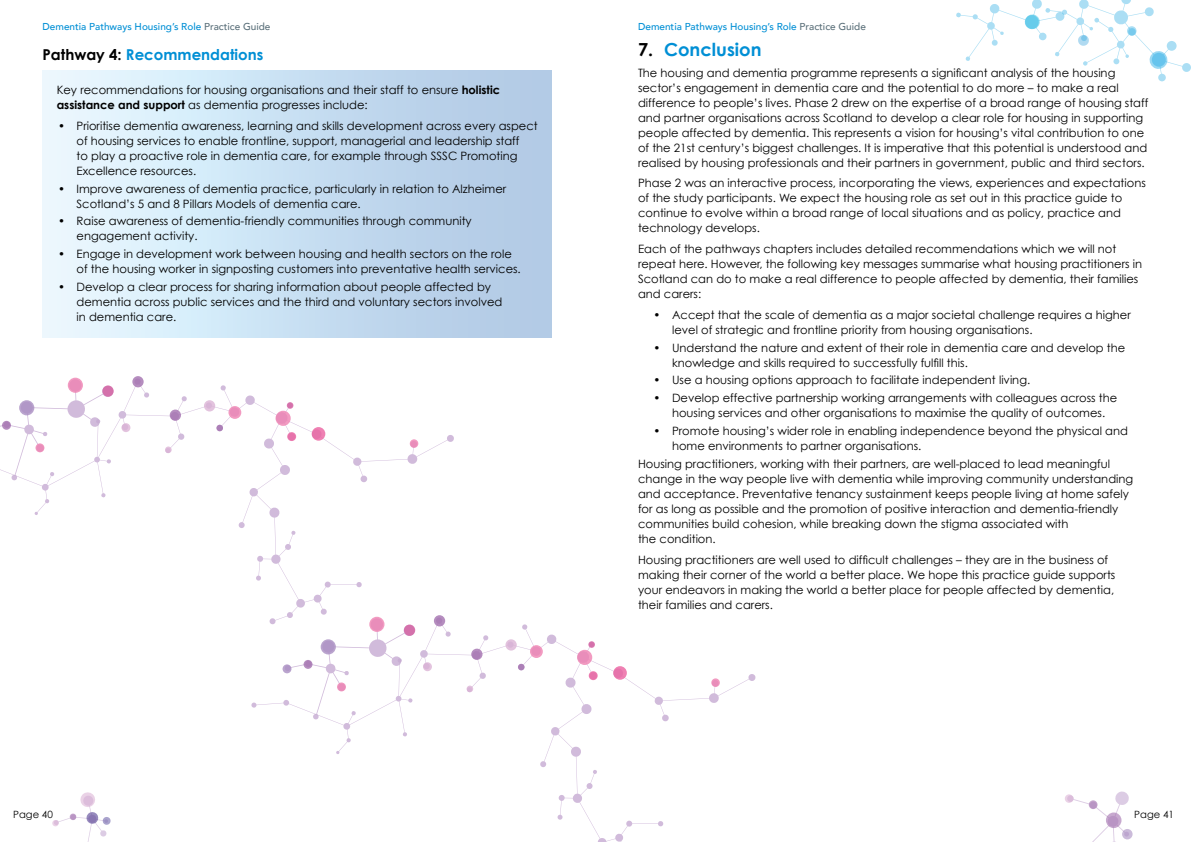
<style>
.page{position:relative;width:1191px;height:842px;background:#fff}
.page>*{position:absolute;margin:0;border:0;box-sizing:border-box;transform-origin:0 0}
.t1{font:700 18px "Century Gothic";color:#008fd5}
.t2{font:700 15px "Century Gothic";color:#008fd5}
.t3{font:11.5px/15px "Century Gothic";color:#000}
.t4{font:500 10px "Avenir";color:#008fd5}
.t5{font:10px "Century Gothic";color:#000}
.s1{color:#5b707a}
.s2{color:#000}
.s3{font-weight:700}
</style>
<div class="page">
<svg style="left:1072px;top:791px;width:57px;height:51px"></svg>
<svg style="left:1106px;top:812px;width:15px;height:16px"></svg>
<svg style="left:1088px;top:800px;width:9px;height:9px"></svg>
<svg style="left:1122px;top:829px;width:10px;height:10px"></svg>
<svg style="left:1064px;top:794px;width:9px;height:9px"></svg>
<svg style="left:52px;top:792px;width:59px;height:50px"></svg>
<div style="left:43px;top:71px;width:508px;height:266px;background:linear-gradient(to right,#eafaff,#acc7e4)"></div>
<svg style="left:251px;top:624px;width:505px;height:218px"></svg>
<svg style="left:321px;top:639px;width:15px;height:15px"></svg>
<svg style="left:577px;top:650px;width:15px;height:15px"></svg>
<svg style="left:369px;top:617px;width:15px;height:15px"></svg>
<svg style="left:471px;top:649px;width:11px;height:11px"></svg>
<div style="left:404px;top:624px;width:11px;height:12px;background:#d471ab;border-radius:50%"></div>
<svg style="left:505px;top:639px;width:12px;height:12px"></svg>
<svg style="left:613px;top:666px;width:14px;height:14px"></svg>
<svg style="left:518px;top:664px;width:6px;height:6px"></svg>
<div style="left:466px;top:686px;width:7px;height:6px;background:#dcb4d6;border-radius:50%"></div>
<svg style="left:588px;top:641px;width:7px;height:7px"></svg>
<svg style="left:303px;top:660px;width:9px;height:9px"></svg>
<svg style="left:337px;top:682px;width:9px;height:9px"></svg>
<svg style="left:282px;top:664px;width:9px;height:9px"></svg>
<div style="left:423px;top:662px;width:9px;height:9px;background:#dcb4d6;border-radius:50%"></div>
<div style="left:589px;top:671px;width:8px;height:9px;background:#e673ab;border-radius:50%"></div>
<svg style="left:530px;top:645px;width:13px;height:13px"></svg>
<div style="left:434px;top:615px;width:11px;height:11px;background:#b58dbf;border-radius:50%"></div>
<svg style="left:711px;top:678px;width:9px;height:9px"></svg>
<svg style="left:0;top:378px;width:454px;height:247px"></svg>
<svg style="left:19px;top:400px;width:15px;height:15px"></svg>
<svg style="left:275px;top:411px;width:16px;height:15px"></svg>
<svg style="left:68px;top:378px;width:15px;height:15px"></svg>
<svg style="left:170px;top:410px;width:11px;height:11px"></svg>
<svg style="left:102px;top:385px;width:12px;height:12px"></svg>
<div style="left:204px;top:400px;width:11px;height:11px;background:#e1c0dc;border-radius:50%"></div>
<div style="left:312px;top:427px;width:13px;height:14px;background:#e877ad;border-radius:50%"></div>
<div style="left:216px;top:425px;width:7px;height:6px;background:#ac7fb7;border-radius:50%"></div>
<svg style="left:165px;top:446px;width:7px;height:7px"></svg>
<div style="left:287px;top:402px;width:6px;height:7px;background:#d471ab;border-radius:50%"></div>
<svg style="left:2px;top:421px;width:9px;height:9px"></svg>
<svg style="left:35px;top:443px;width:9px;height:9px"></svg>
<div style="left:121px;top:423px;width:9px;height:9px;background:#dcb4d6;border-radius:50%"></div>
<svg style="left:287px;top:432px;width:9px;height:9px"></svg>
<svg style="left:228px;top:406px;width:13px;height:13px"></svg>
<svg style="left:132px;top:376px;width:12px;height:11px"></svg>
<svg style="left:410px;top:439px;width:8px;height:9px"></svg>
<svg style="left:956px;top:0;width:235px;height:81px"></svg>
<p class="t4" style="left:43px;top:18px;width:229px">Dementia Pathways Housing’s Role <span class="s1">Practice Guide</span></p>
<p class="t4" style="left:638px;top:18px;width:229px">Dementia Pathways Housing’s Role <span class="s1">Practice Guide</span></p>
<h2 class="t2" style="left:43px;top:45px;width:222px"><span class="s2">Pathway 4:</span> Recommendations</h2>
<p class="t3" style="left:57px;top:82px;width:445px">Key recommendations for housing organisations and their staff to ensure <span class="s3">holistic assistance and support</span> as dementia progresses include:</p>
<p class="t3" style="left:77px;top:118px;width:462px;text-indent:-18px">• Prioritise dementia awareness, learning and skills development across every aspect of housing services to enable frontline, support, managerial and leadership staff<br>to play a proactive role in dementia care, for example through SSSC Promoting Excellence resources.</p>
<p class="t3" style="left:77px;top:181px;width:431px;text-indent:-18px">• Improve awareness of dementia practice, particularly in relation to Alzheimer<br>Scotland’s 5 and 8 Pillars Models of dementia care.</p>
<p class="t3" style="left:77px;top:214px;width:397px;text-indent:-18px">• Raise awareness of dementia-friendly communities through community engagement activity.</p>
<p class="t3" style="left:77px;top:246px;width:446px;text-indent:-18px">• Engage in development work between housing and health sectors on the role of the housing worker in signposting customers into preventative health services.</p>
<p class="t3" style="left:77px;top:279px;width:427px;text-indent:-18px">• Develop a clear process for sharing information about people affected by dementia across public services and the third and voluntary sectors involved in dementia care.</p>
<h1 class="t1" style="left:638px;top:38px;width:125px"><span class="s2">7.</span> Conclusion</h1>
<p class="t3" style="left:638px;top:65px;width:512px">The housing and dementia programme represents a significant analysis of the housing sector’s engagement in dementia care and the potential to do more – to make a real difference to people’s lives. Phase 2 drew on the expertise of a broad range of housing staff and partner organisations across Scotland to develop a clear role for housing in supporting people affected by dementia. This represents a vision for housing’s vital contribution to one of the 21st century’s biggest challenges. It is imperative that this potential is understood and realised by housing professionals and their partners in government, public and third sectors.</p>
<p class="t3" style="left:638px;top:176px;width:509px">Phase 2 was an interactive process, incorporating the views, experiences and expectations of the study participants. We expect the housing role as set out in this practice guide to continue to evolve within a broad range of local situations and as policy, practice and technology develops.</p>
<p class="t3" style="left:638px;top:241px;width:505px">Each of the pathways chapters includes detailed recommendations which we will not repeat here. However, the following key messages summarise what housing practitioners in Scotland can do to make a real difference to people affected by dementia, their families and carers:</p>
<p class="t3" style="left:672px;top:307px;width:460px;text-indent:-18px">• Accept that the scale of dementia as a major societal challenge requires a higher level of strategic and frontline priority from housing organisations.</p>
<p class="t3" style="left:672px;top:340px;width:455px;text-indent:-18px">• Understand the nature and extent of their role in dementia care and develop the knowledge and skills required to successfully fulfill this.</p>
<p class="t3" style="left:653px;top:372px;width:378px">• Use a housing options approach to facilitate independent living.</p>
<p class="t3" style="left:653px;top:390px;width:465px;text-align:center">• Develop effective partnership working arrangements with colleagues across the housing services and other organisations to maximise the quality of outcomes.</p>
<p class="t3" style="left:672px;top:423px;width:457px;text-indent:-18px">• Promote housing’s wider role in enabling independence beyond the physical and home environments to partner organisations.</p>
<p class="t3" style="left:638px;top:456px;width:497px">Housing practitioners, working with their partners, are well-placed to lead meaningful change in the way people live with dementia while improving community understanding and acceptance. Preventative tenancy sustainment keeps people living at home safely for as long as possible and the promotion of positive interaction and dementia-friendly communities build cohesion, while breaking down the stigma associated with<br>the condition.</p>
<p class="t3" style="left:638px;top:552px;width:479px">Housing practitioners are well used to difficult challenges – they are in the business of making their corner of the world a better place. We hope this practice guide supports your endeavors in making the world a better place for people affected by dementia, their families and carers.</p>
<p class="t5" style="left:13px;top:808px;width:41px">Page 40</p>
<p class="t5" style="left:1134px;top:808px;width:41px">Page 41</p>
</div>
